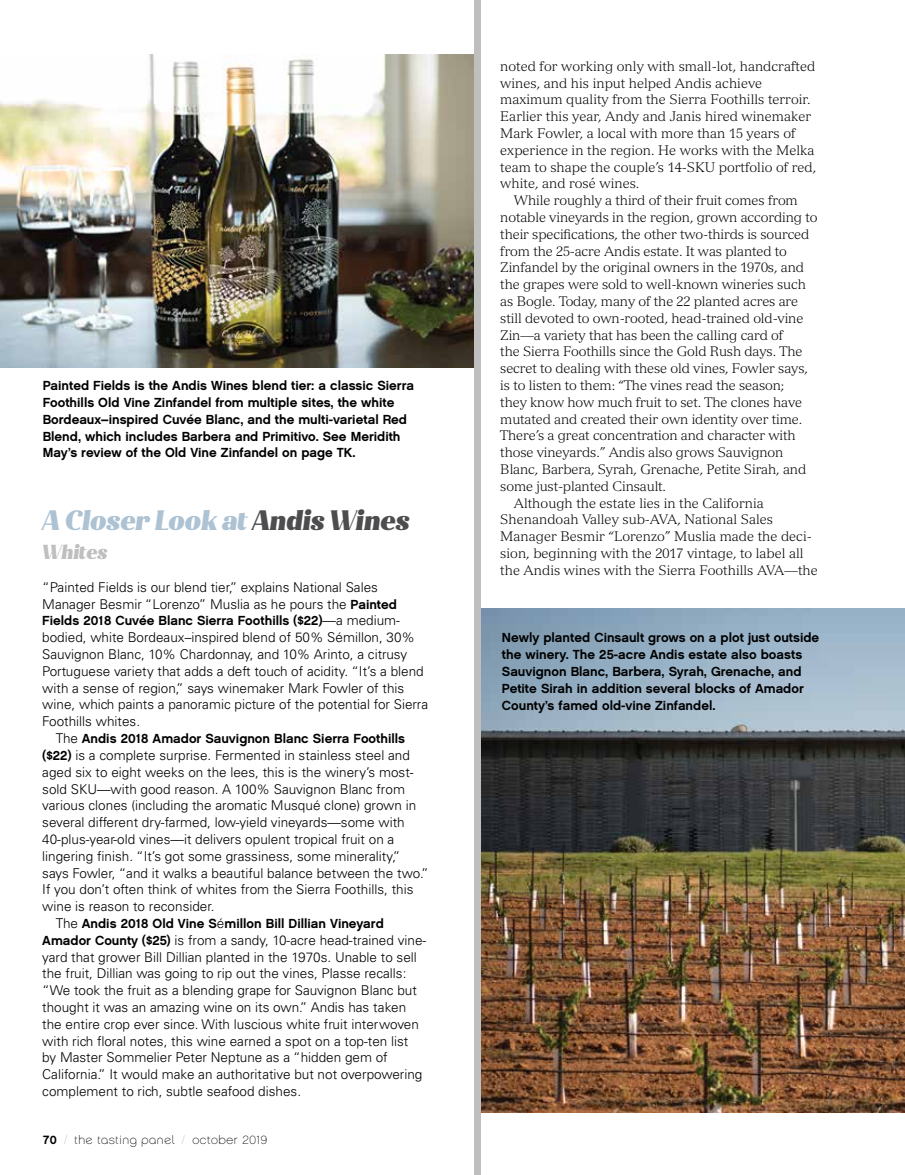
<style>
.page{position:relative;width:905px;height:1175px;background:#fff}
.page>*{position:absolute;margin:0;border:0;box-sizing:border-box;transform-origin:0 0}
.t1{font:italic 900 27px "Magdalena Alt";color:#adc2d3}
.t2{font:italic 900 19.5px "Magdalena Alt";color:#bebfbe}
.t3{font:300 13.5px/16.8px "Univers LT Std";color:#000}
.t4{font:300 13.5px/16.8px "Versailles LT Std";letter-spacing:-.01em;color:#000}
.t5{font:13.2px/16.8px "Chalet New York Nineteen Sixty";color:#000}
.t6{font:12px "Chalet Paris Nineteen Seventy";letter-spacing:.05em;color:#000}
.s1{color:#4d4d4f}
.s2{font-family:"Chalet New York Nineteen Sixty";font-weight:400;font-size:13.2px}
.s3{font-family:"Univers LT Std";font-weight:300;font-size:13.5px}
.s4{font-family:"Chalet New York Nineteen Sixty"}
.s5{color:#bcbec0}
.s6{font-family:"Chalet Paris Nineteen Eighty"}
.s7{font-family:"Chalet Paris Nineteen Sixty"}
</style>
<div class="page">
<img style="left:480px;top:608px;width:424px;height:504px">
<img style="left:0;top:54px;width:473px;height:313px">
<div style="left:473px;top:0;width:7px;height:1174px;background:#bebfbe"></div>
<p class="t5" style="left:43px;top:377px;width:373px">Painted Fields is the Andis Wines blend tier: a classic Sierra Foothills Old Vine Zinfandel from multiple sites, the white Bordeaux–inspired Cuvée Blanc, and the multi-varietal Red Blend, which includes Barbera and Primitivo. See Meridith May’s review of the Old Vine Zinfandel on page TK.</p>
<h1 class="t1" style="left:42px;top:503px;width:369px">A Closer Look at <span class="s1">Andis Wines</span></h1>
<h2 class="t2" style="left:42px;top:540px;width:67px">Whites</h2>
<p class="t3" style="left:42px;top:578px;width:356px">“Painted Fields is our blend tier,” explains National Sales<br>Manager Besmir “Lorenzo” Muslia as he pours the <span class="s2">Painted</span></p>
<p class="t5" style="left:42px;top:612px;width:359px">Fields 2018 Cuvée Blanc Sierra Foothills ($22)<span class="s3">—a medium-</span></p>
<p class="t3" style="left:42px;top:629px;width:387px">bodied, white Bordeaux–inspired blend of 50% Sémillon, 30% Sauvignon Blanc, 10% Chardonnay, and 10% Arinto, a citrusy Portuguese variety that adds a deft touch of acidity. “It’s a blend with a sense of region,” says winemaker Mark Fowler of this wine, which paints a panoramic picture of the potential for Sierra Foothills whites.</p>
<p class="t5" style="left:56px;top:730px;width:351px"><span class="s3">The</span> Andis 2018 Amador Sauvignon Blanc Sierra Foothills</p>
<p class="t3" style="left:42px;top:746px;width:388px"><span class="s2">($22)</span> is a complete surprise. Fermented in stainless steel and aged six to eight weeks on the lees, this is the winery’s most&shy;sold SKU—with good reason. A 100% Sauvignon Blanc from various clones (including the aromatic Musqué clone) grown in several different dry-farmed, low-yield vineyards—some with 40-plus-year-old vines—it delivers opulent tropical fruit on a lingering finish. “It’s got some grassiness, some minerality,” says Fowler, “and it walks a beautiful balance between the two.” If you don’t often think of whites from the Sierra Foothills, this wine is reason to reconsider.</p>
<p class="t5" style="left:56px;top:915px;width:329px"><span class="s3">The</span> Andis 2018 Old Vine S<span class="s3">é</span>millon Bill Dillian Vineyard</p>
<p class="t3" style="left:42px;top:931px;width:385px"><span class="s2">Amador County ($25)</span> is from a sandy, 10-acre head-trained vine&shy;yard that grower Bill Dillian planted in the 1970s. Unable to sell the fruit, Dillian was going to rip out the vines, Plasse recalls: “We took the fruit as a blending grape for Sauvignon Blanc but thought it was an amazing wine on its own.” Andis has taken the entire crop ever since. With luscious white fruit interwoven with rich floral notes, this wine earned a spot on a top-ten list<br>by Master Sommelier Peter Neptune as a “hidden gem of California.” It would make an authoritative but not overpowering complement to rich, subtle seafood dishes.</p>
<p class="t6" style="left:43px;top:1132px;width:225px"><span class="s4">70</span> <span class="s5">/</span> the ta<span class="s6">s</span>ting panel <span class="s5">/</span> <span class="s7">october 2019</span></p>
<p class="t4" style="left:500px;top:58px;width:317px">noted for working only with small-lot, handcrafted wines, and his input helped Andis achieve maximum quality from the Sierra Foothills terroir.<br>Earlier this year, Andy and Janis hired winemaker Mark Fowler, a local with more than 15 years of experience in the region. He works with the Melka team to shape the couple’s 14-SKU portfolio of red, white, and rosé wines.</p>
<p class="t4" style="left:514px;top:192px;width:285px">While roughly a third of their fruit comes from</p>
<p class="t4" style="left:500px;top:209px;width:319px">notable vineyards in the region, grown according to</p>
<p class="t4" style="left:500px;top:226px;width:310px">their specifications, the other two-thirds is sourced</p>
<p class="t4" style="left:500px;top:242px;width:288px">from the 25-acre Andis estate. It was planted to</p>
<p class="t4" style="left:500px;top:259px;width:305px">Zinfandel by the original owners in the 1970s, and</p>
<p class="t4" style="left:500px;top:276px;width:307px">the grapes were sold to well-known wineries such</p>
<p class="t4" style="left:500px;top:293px;width:299px">as Bogle. Today, many of the 22 planted acres are</p>
<p class="t4" style="left:500px;top:310px;width:304px">still devoted to own-rooted, head-trained old-vine</p>
<p class="t4" style="left:500px;top:326px;width:284px">Zin—a variety that has been the calling card of</p>
<p class="t4" style="left:500px;top:343px;width:304px">the Sierra Foothills since the Gold Rush days. The</p>
<p class="t4" style="left:500px;top:360px;width:309px">secret to dealing with these old vines, Fowler says,</p>
<p class="t4" style="left:500px;top:377px;width:285px">is to listen to them: “The vines read the season;</p>
<p class="t4" style="left:500px;top:394px;width:303px">they know how much fruit to set. The clones have</p>
<p class="t4" style="left:500px;top:410px;width:303px">mutated and created their own identity over time.</p>
<p class="t4" style="left:500px;top:427px;width:297px">There’s a great concentration and character with</p>
<p class="t4" style="left:500px;top:444px;width:285px">those vineyards.” Andis also grows Sauvignon</p>
<p class="t4" style="left:500px;top:461px;width:307px">Blanc, Barbera, Syrah, Grenache, Petite Sirah, and</p>
<p class="t4" style="left:500px;top:478px;width:167px">some just-planted Cinsault.</p>
<p class="t4" style="left:514px;top:494px;width:251px">Although the estate lies in the California</p>
<p class="t4" style="left:500px;top:511px;width:274px">Shenandoah Valley sub-AVA, National Sales</p>
<p class="t4" style="left:500px;top:528px;width:313px">Manager Besmir “Lorenzo” Muslia made the deci-</p>
<p class="t4" style="left:500px;top:545px;width:305px">sion, beginning with the 2017 vintage, to label all</p>
<p class="t4" style="left:500px;top:562px;width:319px">the Andis wines with the Sierra Foothills AVA—the</p>
<p class="t5" style="left:502px;top:629px;width:319px">Newly planted Cinsault grows on a plot just outside the winery. The 25-acre Andis estate also boasts Sauvignon Blanc, Barbera, Syrah, Grenache, and Petite Sirah in addition several blocks of Amador County’s famed old-vine Zinfandel.</p>
</div>
